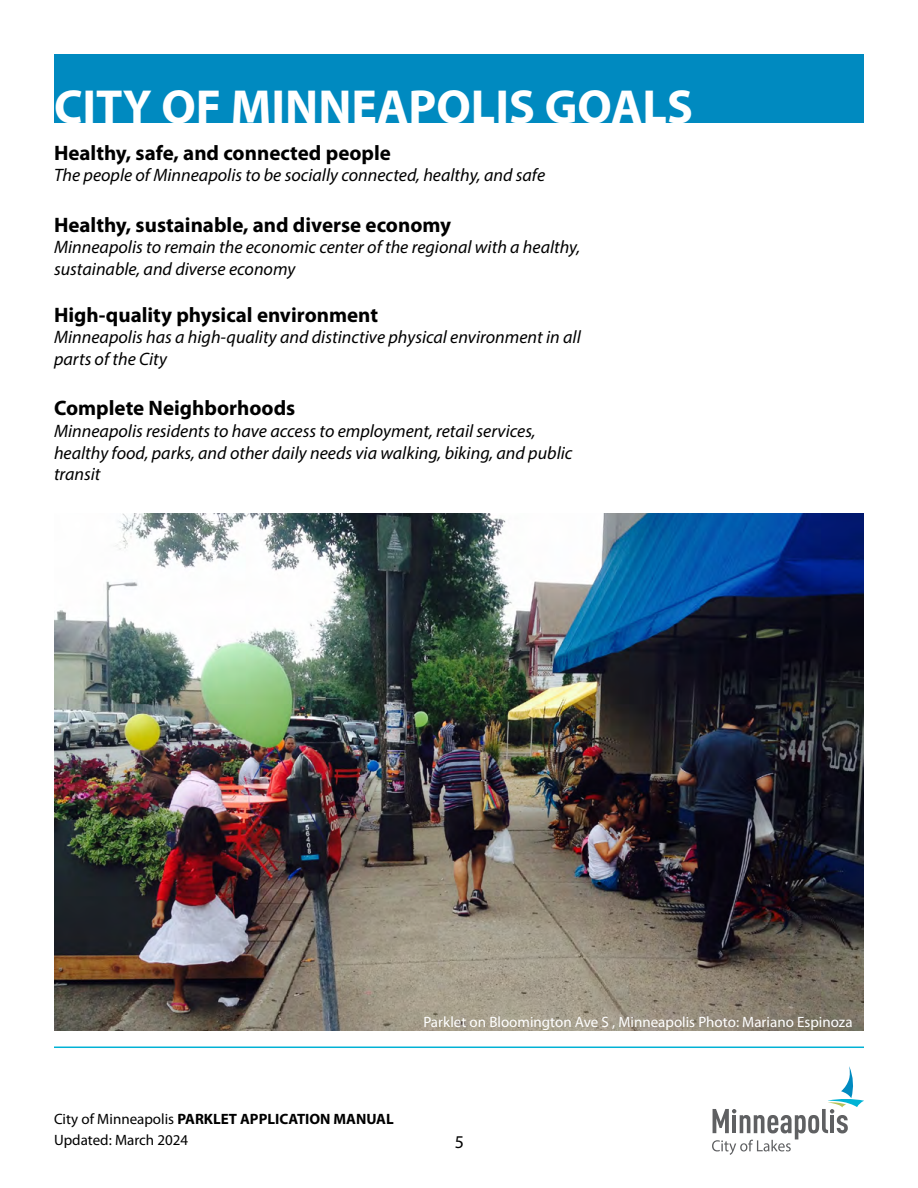
<style>
.page{position:relative;width:918px;height:1188px;background:#fff}
.page>*{position:absolute;margin:0;border:0;box-sizing:border-box;transform-origin:0 0}
.t1{font:700 48px "Myriad Pro";color:#fff}
.t2{font:700 21px "Myriad Pro";color:#000}
.t3{font:italic 18px/21.6px "Myriad Pro";color:#000}
.t4{font:18px "Myriad Pro";color:#000}
.t5{font:15px/21.6px "Myriad Pro";color:#000}
.t6{font:15px "Myriad Pro";color:#fff}
.s1{font-weight:700}
</style>
<div class="page">
<hr style="left:54px;top:1047px;width:810px;height:1px;background:#00b2d5">
<svg style="left:712px;top:1066px;width:152px;height:89px"></svg>
<div style="left:54px;top:54px;width:810px;height:68px;background:#008ac0"></div>
<img style="left:54px;top:514px;width:810px;height:516px">
<p class="t1" style="left:54px;top:75px;width:641px">CITY OF MINNEAPOLIS GOALS</p>
<p class="t2" style="left:54px;top:139px;width:338px">Healthy, safe, and connected people</p>
<p class="t3" style="left:54px;top:164px;width:493px">The people of Minneapolis to be socially connected, healthy, and safe</p>
<p class="t2" style="left:54px;top:211px;width:399px">Healthy, sustainable, and diverse economy</p>
<p class="t3" style="left:54px;top:236px;width:528px">Minneapolis to remain the economic center of the regional with a healthy, sustainable, and diverse economy</p>
<p class="t2" style="left:54px;top:301px;width:326px">High-quality physical environment</p>
<p class="t3" style="left:54px;top:326px;width:528px">Minneapolis has a high-quality and distinctive physical environment in all parts of the City</p>
<p class="t2" style="left:54px;top:395px;width:243px">Complete Neighborhoods</p>
<p class="t3" style="left:54px;top:420px;width:520px">Minneapolis residents to have access to employment, retail services, healthy food, parks, and other daily needs via walking, biking, and public transit</p>
<p class="t6" style="left:423px;top:1012px;width:431px">Parklet on Bloomington Ave S , Minneapolis Photo: Mariano Espinoza</p>
<p class="t5" style="left:54px;top:1108px;width:341px">City of Minneapolis <span class="s1">PARKLET APPLICATION MANUAL<br></span>Updated: March 2024</p>
<p class="t4" style="left:455px;top:1130px;width:11px">5</p>
</div>
